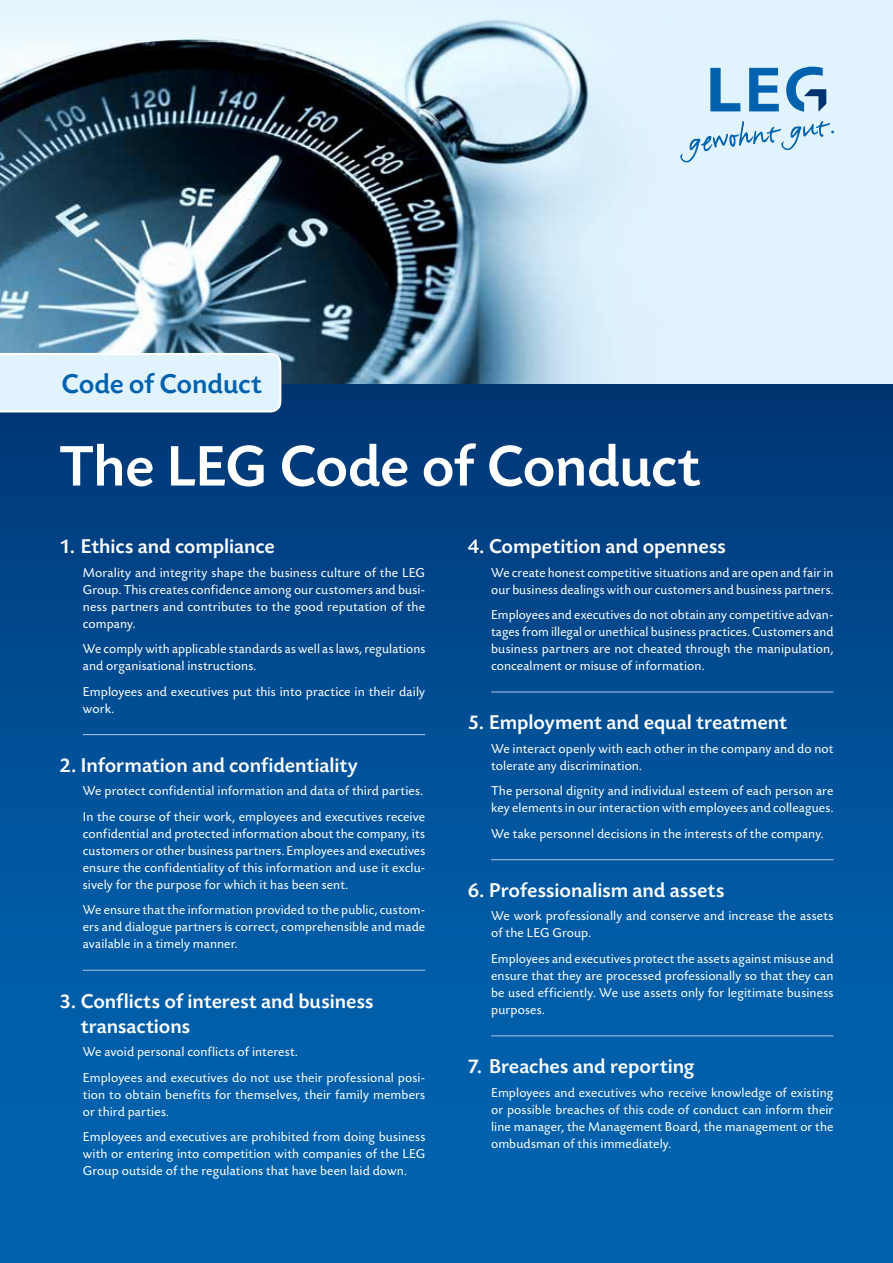
<style>
.page{position:relative;width:893px;height:1263px;background:#fff}
.page>*{position:absolute;margin:0;border:0;box-sizing:border-box;transform-origin:0 0}
.t1{font:500 60px "Today Sans BEF";letter-spacing:-.01em;color:#fff}
.t2{font:500 28.5px "Today Sans BEF";letter-spacing:-.005em;color:#0062ae}
.t3{font:500 21px/25.2px "Today Sans BEF";color:#fff}
.t4{font:13.5px/17px "Today Sans BEF";letter-spacing:.01em;color:#fff}
</style>
<div class="page">
<div style="left:0;top:0;width:893px;height:387px;background:#e1f3fd"></div>
<img style="left:0;top:20px;width:599px;height:364px">
<div style="left:0;top:384px;width:893px;height:879px;background:linear-gradient(to bottom,#003a7a,#0069b8)"></div>
<svg style="left:0;top:352px;width:282px;height:62px"></svg>
<svg style="left:710px;top:67px;width:116px;height:45px"></svg>
<svg style="left:680px;top:121px;width:154px;height:41px"></svg>
<hr style="left:83px;top:734px;width:342px;height:1px;background:#a4b9e1">
<hr style="left:83px;top:970px;width:342px;height:1px;background:#a4b9e1">
<hr style="left:491px;top:691px;width:342px;height:2px;background:#a4b9e1">
<hr style="left:491px;top:859px;width:342px;height:1px;background:#a4b9e1">
<hr style="left:491px;top:1035px;width:342px;height:1px;background:#a4b9e1">
<h2 class="t2" style="left:62px;top:368px;width:202px">Code of Conduct</h2>
<h1 class="t1" style="left:60px;top:434px;width:642px">The LEG Code of Conduct</h1>
<h3 class="t3" style="left:60px;top:534px;width:217px">1. Ethics and compliance</h3>
<p class="t4" style="left:83px;top:564px;width:344px;text-align:justify">Morality and integrity shape the business culture of the LEG Group. This creates confidence among our customers and busi&shy;ness partners and contributes to the good reputation of the company.</p>
<p class="t4" style="left:83px;top:641px;width:344px">We comply with applicable standards as well as laws, regulations and organisational instructions.</p>
<p class="t4" style="left:83px;top:683px;width:344px">Employees and executives put this into practice in their daily work.</p>
<h3 class="t3" style="left:60px;top:753px;width:300px">2. Information and confidentiality</h3>
<p class="t4" style="left:83px;top:779px;width:344px;line-height:25.5px">We protect confidential information and data of third parties.<br>In the course of their work, employees and executives receive</p>
<p class="t4" style="left:83px;top:825px;width:344px;text-align:justify">confidential and protected information about the company, its customers or other business partners. Employees and executives ensure the confidentiality of this information and use it exclu&shy;sively for the purpose for which it has been sent.</p>
<p class="t4" style="left:83px;top:902px;width:344px;text-align:justify">We ensure that the information provided to the public, custom&shy;ers and dialogue partners is correct, comprehensible and made available in a timely manner.</p>
<h3 class="t3" style="left:81px;top:989px;width:294px;text-indent:-21px">3. Conflicts of interest and business transactions</h3>
<p class="t4" style="left:83px;top:1040px;width:344px;line-height:25.5px">We avoid personal conflicts of interest.<br>Employees and executives do not use their professional posi-</p>
<p class="t4" style="left:83px;top:1086px;width:344px">tion to obtain benefits for themselves, their family members or third parties.</p>
<p class="t4" style="left:83px;top:1129px;width:344px;text-align:justify">Employees and executives are prohibited from doing business with or entering into competition with companies of the LEG Group outside of the regulations that have been laid down.</p>
<h3 class="t3" style="left:468px;top:534px;width:260px">4. Competition and openness</h3>
<p class="t4" style="left:491px;top:564px;width:344px">We create honest competitive situations and are open and fair in our business dealings with our customers and business partners.</p>
<p class="t4" style="left:491px;top:607px;width:344px;text-align:justify">Employees and executives do not obtain any competitive advan&shy;tages from illegal or unethical business practices. Customers and business partners are not cheated through the manipulation, concealment or misuse of information.</p>
<h3 class="t3" style="left:468px;top:711px;width:321px">5. Employment and equal treatment</h3>
<p class="t4" style="left:491px;top:740px;width:344px">We interact openly with each other in the company and do not tolerate any discrimination.</p>
<p class="t4" style="left:491px;top:783px;width:344px">The personal dignity and individual esteem of each person are key elements in our interaction with employees and colleagues.</p>
<p class="t4" style="left:491px;top:825px;width:334px">We take personnel decisions in the interests of the company.</p>
<h3 class="t3" style="left:468px;top:878px;width:258px">6. Professionalism and assets</h3>
<p class="t4" style="left:491px;top:908px;width:344px">We work professionally and conserve and increase the assets of the LEG Group.</p>
<p class="t4" style="left:491px;top:951px;width:344px;text-align:justify">Employees and executives protect the assets against misuse and ensure that they are processed professionally so that they can be used efficiently. We use assets only for legitimate business purposes.</p>
<h3 class="t3" style="left:468px;top:1054px;width:228px">7. Breaches and reporting</h3>
<p class="t4" style="left:491px;top:1084px;width:344px;text-align:justify">Employees and executives who receive knowledge of existing or possible breaches of this code of conduct can inform their line manager, the Management Board, the management or the ombudsman of this immediately.</p>
</div>
